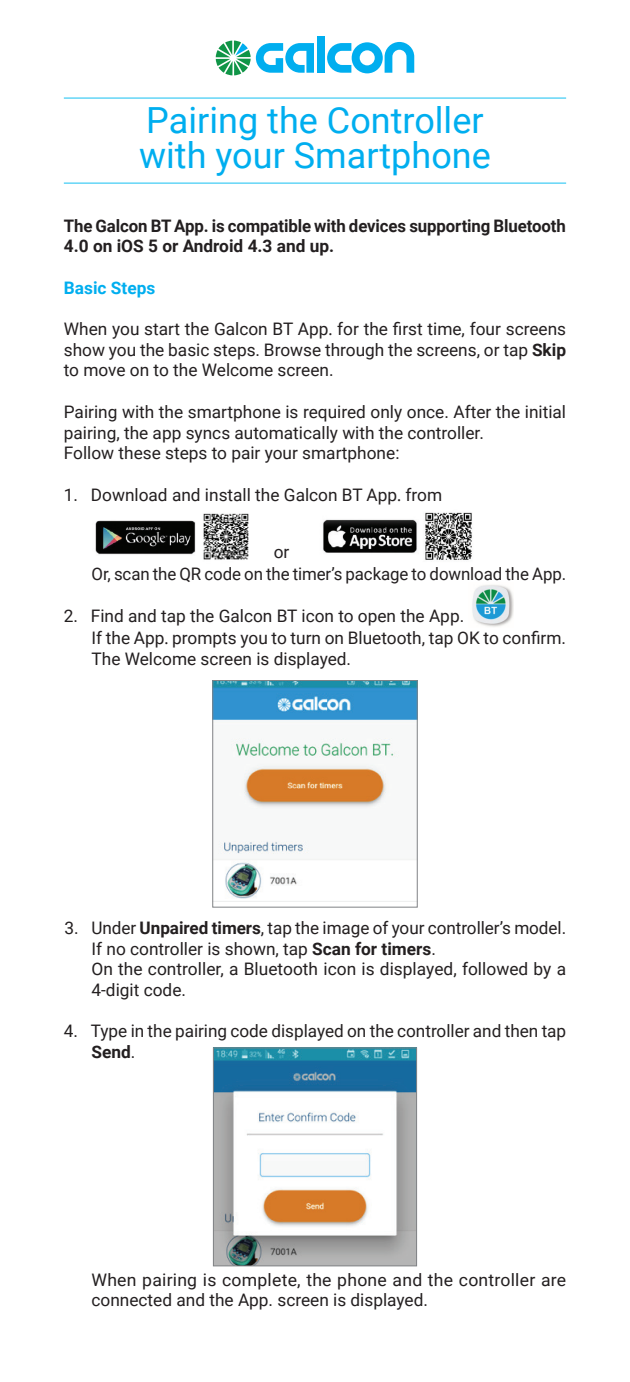
<style>
.page{position:relative;width:630px;height:1382px;background:#fff}
.page>*{position:absolute;margin:0;border:0;box-sizing:border-box;transform-origin:0 0}
.t1{font:36px/34.5px "Roboto";color:#00aeef}
.t2{font:17.25px/20.7px "Roboto";color:#231f20}
.t3{font:700 17.25px/20.7px "Roboto";letter-spacing:-.005em;color:#231f20}
.t4{font:700 17.25px "Roboto";color:#00aeef}
.s1{font-family:"Adobe Hebrew"}
.s2{font-weight:700}
.s3{font-weight:400}
</style>
<div class="page">
<img style="left:323px;top:512px;width:149px;height:48px">
<hr style="left:64px;top:98px;width:502px;height:1px;background:#15c0f2">
<hr style="left:64px;top:183px;width:502px;height:1px;background:#15c0f2">
<img style="left:214px;top:682px;width:201px;height:217px">
<div style="left:212px;top:680px;width:205px;height:227px;border:1px solid #808285"></div>
<img style="left:215px;top:1050px;width:199px;height:214px">
<div style="left:213px;top:1048px;width:203px;height:218px;border:1px solid #808285"></div>
<svg style="left:327px;top:42px;width:87px;height:31px"></svg>
<svg style="left:215px;top:41px;width:35px;height:34px"></svg>
<svg style="left:256px;top:43px;width:58px;height:30px"></svg>
<div style="left:316px;top:36px;width:8px;height:37px;background:#00aeef"></div>
<img style="left:472px;top:585px;width:41px;height:42px">
<img style="left:95px;top:513px;width:154px;height:47px">
<h1 class="t1" style="left:139px;top:102px;width:353px">Pairing the Controller with your Smartphone</h1>
<p class="t3" style="left:64px;top:214px;width:503px">The Galcon BT App is. compatible with devices supporting Bluetooth<br>4.0 on iOS 5 or Android 4.3 and up.</p>
<p class="t4" style="left:64px;top:275px;width:93px">Basic Steps</p>
<p class="t2" style="left:64px;top:318px;width:503px;text-align:justify">When you start the Galcon BT App<span class="s1">.</span> for the first time, four screens show you the basic steps. Browse through the screens, or tap <span class="s2">Skip </span>to move on to the Welcome screen.</p>
<p class="t2" style="left:64px;top:401px;width:503px">Pairing with the smartphone is required only once. After the initial pairing, the app syncs automatically with the controller.<br>Follow these steps to pair your smartphone:</p>
<p class="t2" style="left:91px;top:484px;width:352px">Download and install the Galcon BT App<span class="s1">.</span> from</p>
<p class="t2" style="left:64px;top:484px;width:16px">1.</p>
<p class="t2" style="left:64px;top:604px;width:16px">2.</p>
<p class="t2" style="left:91px;top:540px;width:476px;line-height:22.5px;text-indent:182px">or<br>Or, scan the QR code on the timers’ package to download the App.</p>
<p class="t2" style="left:91px;top:604px;width:374px">Find and tap the Galcon BT icon to open the App.</p>
<p class="t2" style="left:91px;top:627px;width:476px">If the App<span class="s1">.</span> prompts you to turn on Bluetooth, tap OK to confirm.<br>The Welcome screen is displayed.</p>
<p class="t2" style="left:64px;top:917px;width:16px">3.</p>
<p class="t2" style="left:64px;top:1020px;width:16px">4.</p>
<p class="t2" style="left:91px;top:917px;width:476px">Under <span class="s2">Unpaired timers</span>, tap the image of your controllers’ model.</p>
<p class="t2" style="left:91px;top:937px;width:476px">If no controller is shown, tap <span class="s2">Scan for timers</span>.<br>On the controller a, Bluetooth icon is displayed, followed by a<br>4-digit code.</p>
<p class="t2" style="left:91px;top:1020px;width:476px">Type in the pairing code displayed on the controller and then tap</p>
<p class="t3" style="left:91px;top:1041px;width:45px">Send<span class="s3">.</span></p>
<p class="t2" style="left:91px;top:1269px;width:476px">When pairing is complete, the phone and the controller are connected and the App. screen is displayed.</p>
</div>
